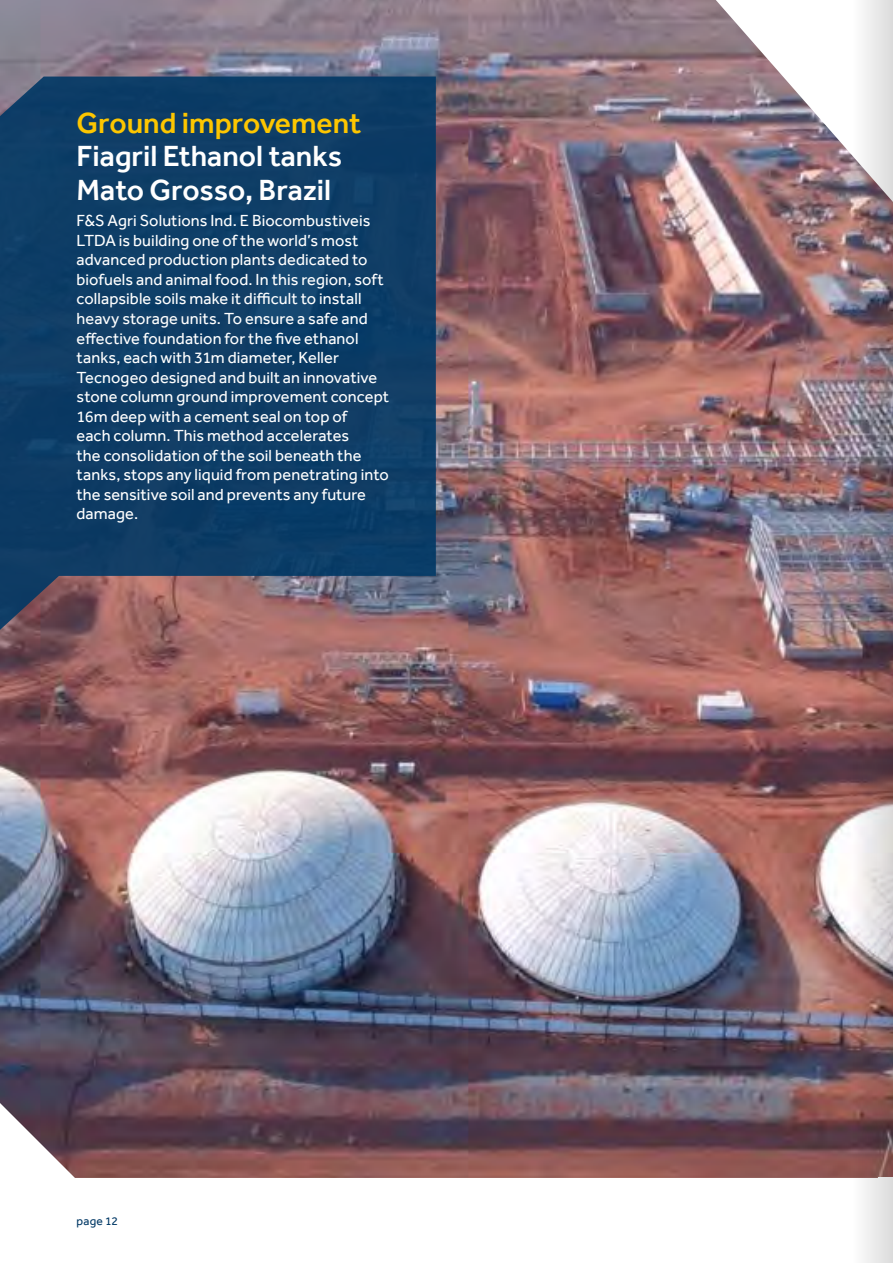
<style>
.page{position:relative;width:893px;height:1263px;background:#fff}
.page>*{position:absolute;margin:0;border:0;box-sizing:border-box;transform-origin:0 0}
.t1{font:500 30px/33.8px "Effra";color:#fff}
.t2{font:500 30px "Effra";color:#fdc600}
.t3{font:16.5px/19.5px "Effra";letter-spacing:.005em;color:#fff}
.t4{font:12px "Effra";letter-spacing:.02em;color:#003865}
</style>
<div class="page">
<img style="left:0;top:0;width:851px;height:1103px">
<svg style="left:0;top:1103px;width:851px;height:75px;background:#765259"></svg>
<img style="left:716px;top:0;width:135px;height:202px">
<svg style="left:0;top:77px;width:436px;height:565px;background:#1d4267"></svg>
<img style="left:851px;top:0;width:42px;height:1263px">
<h1 class="t2" style="left:77px;top:105px;width:286px">Ground improvement</h1>
<h1 class="t1" style="left:77px;top:139px;width:267px">Fiagril Ethanol tanks<br>Mato Grosso, Brazil</h1>
<p class="t3" style="left:77px;top:211px;width:314px">F&amp;S Agri Solutions Ind. E Biocombustiveis LTDA is building one of the world’s most advanced production plants dedicated to biofuels and animal food. In this region, soft collapsible soils make it difficult to install heavy storage units. To ensure a safe and effective foundation for the five ethanol tanks, each with 31m diameter, Keller Tecnogeo designed and built an innovative stone column ground improvement concept 16m deep with a cement seal on top of<br>each column. This method accelerates<br>the consolidation of the soil beneath the tanks, stops any liquid from penetrating into the sensitive soil and prevents any future damage.</p>
<p class="t4" style="left:77px;top:1213px;width:43px">page 12</p>
</div>
